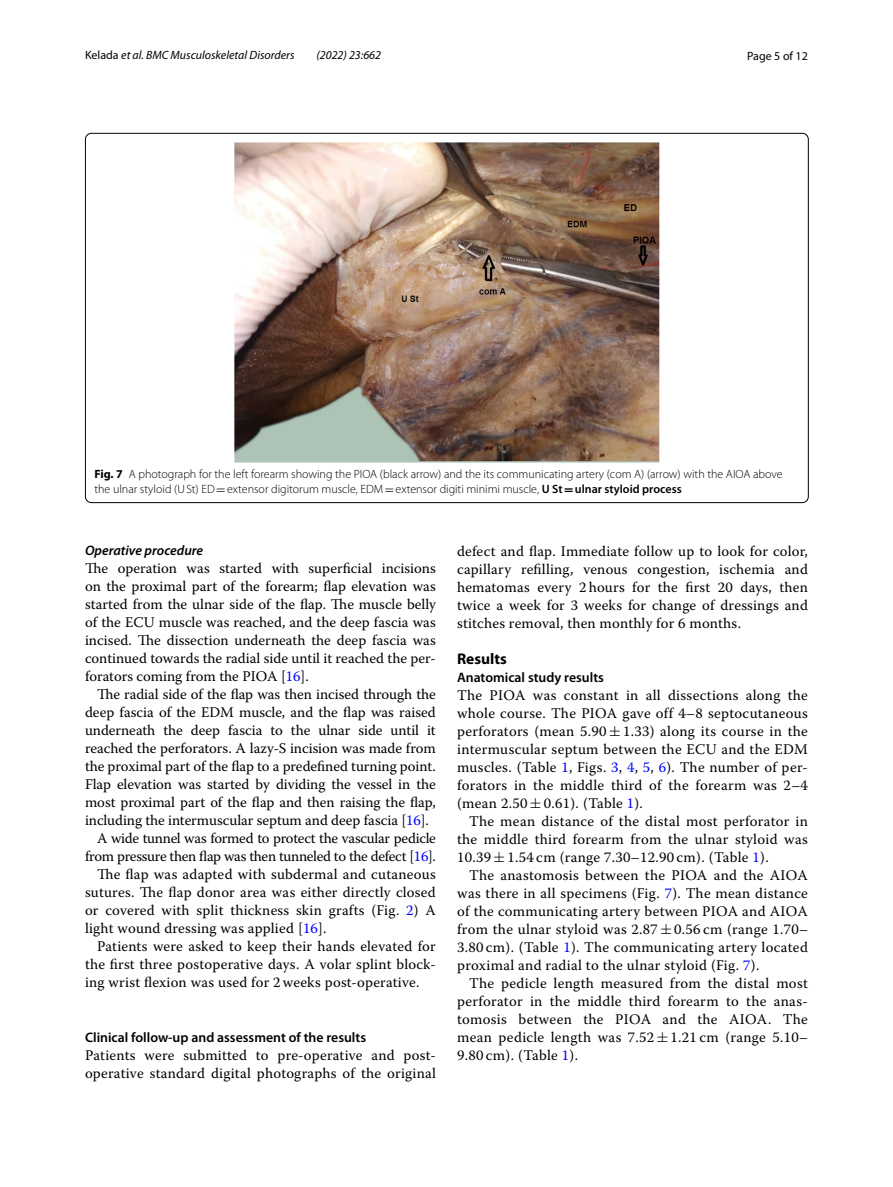
<style>
.page{position:relative;width:893px;height:1187px;background:#fff}
.page>*{position:absolute;margin:0;border:0;box-sizing:border-box;transform-origin:0 0}
.t1{font:700 15.45px "Myriad Pro";color:#000}
.t2{font:14.7px/18px "Warnock Pro";letter-spacing:.01em;color:#000;text-align:justify}
.t3{font:14.7px "Warnock Pro";letter-spacing:-.02em;color:#000}
.t4{font:600 13.8px "Myriad Pro";color:#000}
.t5{font:italic 600 13.8px "Myriad Pro";color:#000}
.t6{font:300 12px/15px "Myriad Pro";color:#000}
.t7{font:italic 12px "Myriad Pro";color:#000}
.t8{font:12px "Myriad Pro";color:#000}
.s1{font-style:normal}
.s2{font-weight:700}
.s3{font-family:"MTSY";font-weight:400}
.s4{font-weight:600}
.s5{font-family:"SPSMTSYB Bold";font-weight:400}
.s6{color:#00f}
.s7{font-family:"MTSY"}
</style>
<div class="page">
<img style="left:234px;top:142px;width:425px;height:320px">
<p class="t7" style="left:85px;top:48px;width:211px"><span class="s1">Kelada</span> et al. BMC Musculoskeletal Disorders</p>
<p class="t7" style="left:316px;top:48px;width:66px">(2022) 23:662</p>
<p class="t8" style="left:747px;top:48px;width:62px">Page 5 of 12</p>
<p class="t6" style="left:94px;top:466px;width:690px"><span class="s2">Fig. 7</span> A photograph for the left forearm showing the PIOA (black arrow) and the its communicating artery (com A) (arrow) with the AIOA above the ulnar styloid (USt) ED<span class="s3">=</span>extensor digitorum muscle, EDM<span class="s3">=</span>extensor digiti minimi muscle, <span class="s4">U St</span><span class="s5">=</span><span class="s4">ulnar styloid process</span></p>
<p class="t5" style="left:85px;top:541px;width:120px">Operative procedure</p>
<p class="t2" style="left:85px;top:559px;width:352px">The operation was started with superficial incisions on the proximal part of the forearm; flap elevation was started from the ulnar side of the flap. The muscle belly of the ECU muscle was reached, and the deep fascia was incised. The dissection underneath the deep fascia was continued towards the radial side until it reached the per&shy;forators coming from the PIOA [<span class="s6">16</span>].</p>
<p class="t2" style="left:97px;top:685px;width:340px">The radial side of the flap was then incised through the</p>
<p class="t2" style="left:85px;top:703px;width:352px">deep fascia of the EDM muscle, and the flap was raised</p>
<p class="t2" style="left:85px;top:721px;width:352px">underneath the deep fascia to the ulnar side until it</p>
<p class="t2" style="left:85px;top:739px;width:352px">reached the perforators. A lazy-S incision was made from</p>
<p class="t2" style="left:85px;top:757px;width:352px">the proximal part of the flap to a predefined turning point.</p>
<p class="t2" style="left:85px;top:775px;width:352px">Flap elevation was started by dividing the vessel in the</p>
<p class="t2" style="left:85px;top:793px;width:352px">most proximal part of the flap and then raising the flap,</p>
<p class="t2" style="left:85px;top:811px;width:345px">including the intermuscular septum and deep fascia [<span class="s6">16</span>].</p>
<p class="t3" style="left:97px;top:829px;width:340px">A wide tunnel was formed to protect the vascular pedicle</p>
<p class="t3" style="left:85px;top:847px;width:352px">from pressure then flap was then tunneled to the defect [<span class="s6">16</span>].</p>
<p class="t2" style="left:97px;top:865px;width:340px">The flap was adapted with subdermal and cutaneous</p>
<p class="t2" style="left:85px;top:883px;width:352px">sutures. The flap donor area was either directly closed</p>
<p class="t2" style="left:85px;top:901px;width:352px">or covered with split thickness skin grafts (Fig. <span class="s6">2</span>) A</p>
<p class="t2" style="left:85px;top:919px;width:243px">light wound dressing was applied [<span class="s6">16</span>].</p>
<p class="t2" style="left:97px;top:937px;width:340px">Patients were asked to keep their hands elevated for</p>
<p class="t2" style="left:85px;top:955px;width:352px">the first three postoperative days. A volar splint block-</p>
<p class="t2" style="left:85px;top:973px;width:336px">ing wrist flexion was used for 2 weeks post-operative.</p>
<p class="t4" style="left:85px;top:1028px;width:283px">Clinical follow‑up and assessment of the results</p>
<p class="t2" style="left:85px;top:1046px;width:352px">Patients were submitted to pre-operative and post&shy;operative standard digital photographs of the original</p>
<p class="t2" style="left:457px;top:541px;width:352px">defect and flap. Immediate follow up to look for color, capillary refilling, venous congestion, ischemia and hematomas every 2 hours for the first 20 days, then twice a week for 3 weeks for change of dressings and stitches removal, then monthly for 6 months.</p>
<p class="t1" style="left:457px;top:648px;width:51px">Results</p>
<p class="t4" style="left:457px;top:668px;width:148px">Anatomical study results</p>
<p class="t2" style="left:457px;top:685px;width:352px">The PIOA was constant in all dissections along the whole course. The PIOA gave off 4–8 septocutaneous perforators (mean 5.90 <span class="s7">±</span> 1.33) along its course in the intermuscular septum between the ECU and the EDM muscles. (Table <span class="s6">1</span>, Figs. <span class="s6">3</span>, <span class="s6">4</span>, <span class="s6">5</span>, <span class="s6">6</span>). The number of per&shy;forators in the middle third of the forearm was 2–4 (mean 2.50 <span class="s7">±</span> 0.61). (Table <span class="s6">1</span>).</p>
<p class="t2" style="left:457px;top:811px;width:352px;text-indent:12px">The mean distance of the distal most perforator in the middle third forearm from the ulnar styloid was 10.39 <span class="s7">±</span> 1.54 cm (range 7.30–12.90 cm). (Table <span class="s6">1</span>).</p>
<p class="t2" style="left:457px;top:865px;width:352px;text-indent:12px">The anastomosis between the PIOA and the AIOA was there in all specimens (Fig. <span class="s6">7</span>). The mean distance of the communicating artery between PIOA and AIOA from the ulnar styloid was 2.87 <span class="s7">±</span> 0.56 cm (range 1.70– 3.80 cm). (Table <span class="s6">1</span>). The communicating artery located proximal and radial to the ulnar styloid (Fig. <span class="s6">7</span>).</p>
<p class="t2" style="left:457px;top:973px;width:352px;text-indent:12px">The pedicle length measured from the distal most perforator in the middle third forearm to the anas&shy;tomosis between the PIOA and the AIOA. The mean pedicle length was 7.52 <span class="s7">±</span> 1.21 cm (range 5.10– 9.80 cm). (Table <span class="s6">1</span>).</p>
</div>
